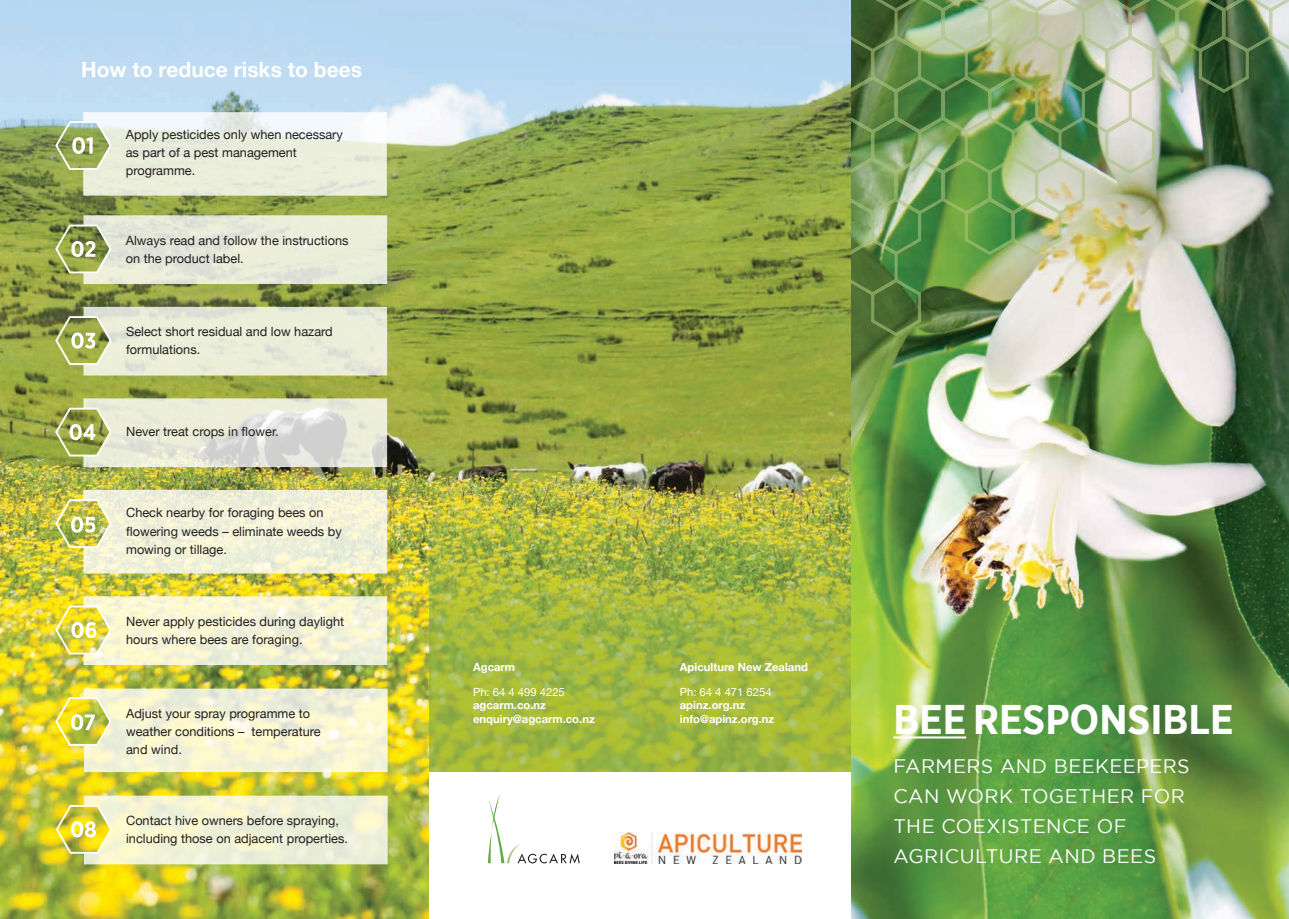
<style>
.page{position:relative;width:1289px;height:919px;background:#fff}
.page>*{position:absolute;margin:0;border:0;box-sizing:border-box;transform-origin:0 0}
.t1{font:700 41.4px "Gotham Narrow";color:#fff}
.t2{font:700 21px "Helvetica Neue";color:#fff}
.t3{font:19.5px/29.8px "Gotham";letter-spacing:.02em;color:#fff}
.t4{font:12.75px/18px "Helvetica Neue";color:#231f20}
.t5{font:700 11.25px "Helvetica Neue";color:#fff}
.t6{font:11.25px "Helvetica Neue";color:#fff}
</style>
<div class="page">
<img style="left:0;top:0;width:1288px;height:918px">
<img style="left:704px;top:0;width:584px;height:338px">
<hr style="left:893px;top:736px;width:73px;height:2px;background:#fff">
<img style="left:429px;top:340px;width:421px;height:432px">
<svg style="left:54px;top:112px;width:333px;height:84px"></svg>
<svg style="left:54px;top:215px;width:333px;height:69px;background:#dbdfc8"></svg>
<svg style="left:55px;top:795px;width:332px;height:69px;background:#ededc1"></svg>
<svg style="left:54px;top:688px;width:333px;height:84px;background:#f0eec1"></svg>
<svg style="left:54px;top:596px;width:333px;height:69px;background:#f2f0c4"></svg>
<svg style="left:54px;top:490px;width:333px;height:83px;background:#ebebc8"></svg>
<svg style="left:54px;top:398px;width:333px;height:69px;background:#daddc7"></svg>
<svg style="left:54px;top:307px;width:333px;height:68px;background:#dfe3c8"></svg>
<div style="left:429px;top:772px;width:421px;height:146px;background:#fff"></div>
<svg style="left:488px;top:795px;width:91px;height:68px"></svg>
<img style="left:614px;top:832px;width:188px;height:31px">
<p class="t2" style="left:81px;top:56px;width:282px">How to reduce risks to bees</p>
<p class="t4" style="left:126px;top:125px;width:219px">Apply pesticides only when necessary as part of a pest management programme.</p>
<p class="t4" style="left:126px;top:231px;width:224px">Always read and follow the instructions on the product label.</p>
<p class="t4" style="left:126px;top:322px;width:208px">Select short residual and low hazard formulations.</p>
<p class="t4" style="left:126px;top:422px;width:154px">Never treat crops in flower.</p>
<p class="t4" style="left:126px;top:503px;width:217px">Check nearby for foraging bees on flowering weeds – eliminate weeds by mowing or tillage.</p>
<p class="t4" style="left:126px;top:612px;width:219px">Never apply pesticides during daylight hours where bees are foraging.</p>
<p class="t4" style="left:126px;top:703px;width:196px">Adjust your spray programme to weather conditions – temperature and wind.</p>
<p class="t4" style="left:126px;top:810px;width:223px">Contact hive owners before spraying, including those on adjacent properties.</p>
<p class="t5" style="left:473px;top:660px;width:44px">Agcarm</p>
<p class="t6" style="left:473px;top:684px;width:93px">Ph: 64 4 499 4225</p>
<p class="t5" style="left:473px;top:698px;width:74px">agcarm.co.nz</p>
<p class="t5" style="left:473px;top:711px;width:123px">enquiry@agcarm.co.nz</p>
<p class="t5" style="left:680px;top:660px;width:130px">Apiculture New Zealand</p>
<p class="t6" style="left:680px;top:684px;width:93px">Ph: 64 4 471 6254</p>
<p class="t5" style="left:680px;top:698px;width:67px">apinz.org.nz</p>
<p class="t5" style="left:680px;top:711px;width:96px">info@apinz.org.nz</p>
<p class="t1" style="left:893px;top:693px;width:342px">BEE RESPONSIBLE</p>
<p class="t3" style="left:893px;top:750px;width:298px">FARMERS AND BEEKEEPERS<br>CAN WORK TOGETHER FOR<br>THE COEXISTENCE OF<br>AGRICULTURE AND BEES</p>
</div>
